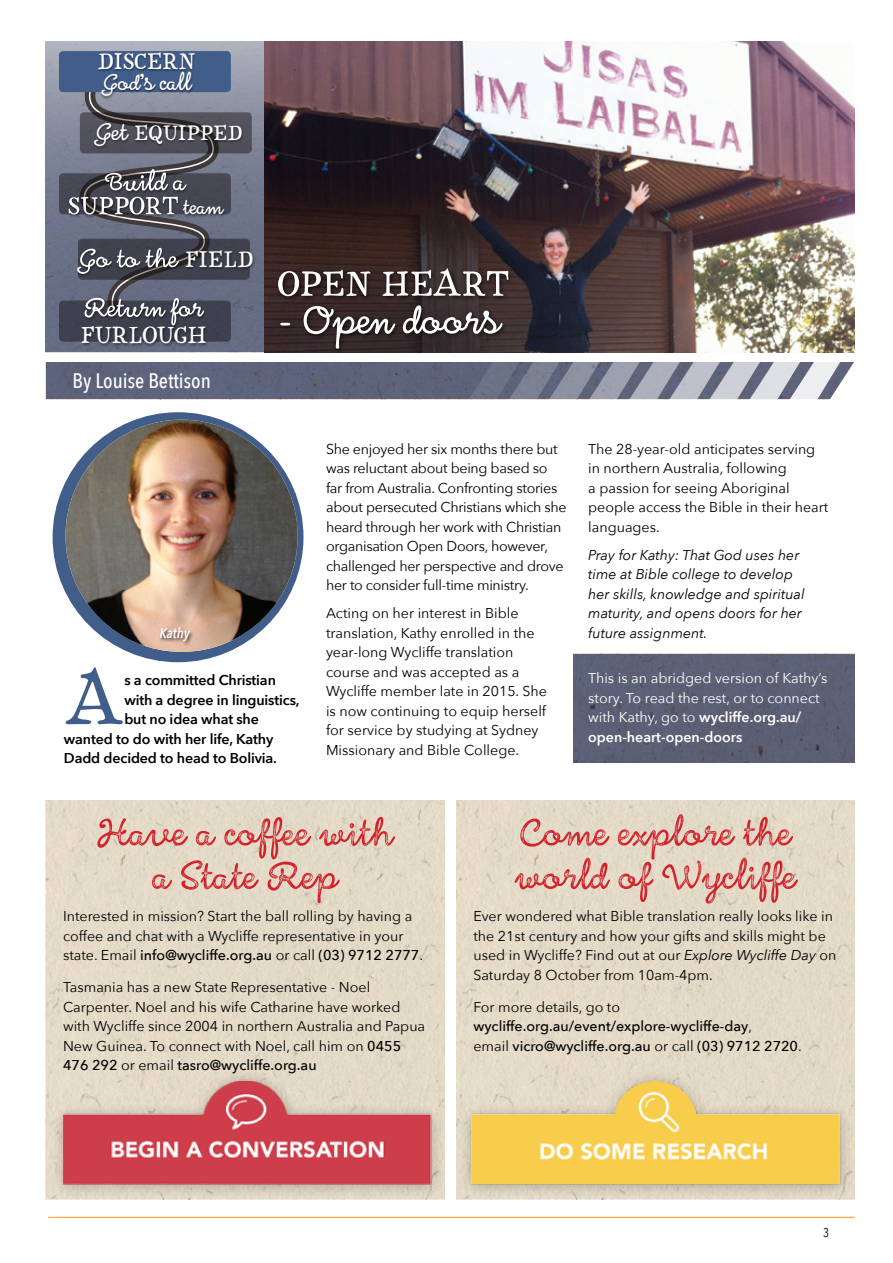
<style>
.page{position:relative;width:893px;height:1263px;background:#fff}
.page>*{position:absolute;margin:0;border:0;box-sizing:border-box;transform-origin:0 0}
.t1{font:152.1px "HMS Gilbert Serif";color:#415d89}
.t2{font:85.2px "HMS Gilbert Script";letter-spacing:-.005em;color:#fff}
.t3{font:79.5px "HMS Gilbert Script Printed";color:#d2222b}
.t4{font:73.5px "HMS Gilbert Serif";letter-spacing:-.02em;color:#fff}
.t5{font:54.15px/49.2px "HMS Gilbert Script";letter-spacing:-.005em;color:#fff}
.t6{font:52.05px "HMS Gilbert Serif";letter-spacing:-.02em;color:#fff}
.t7{font:49.5px "HMS Gilbert Serif";letter-spacing:-.02em;color:#fff}
.t8{font:48px "HMS Gilbert Serif";letter-spacing:-.02em;color:#fff}
.t9{font:47.1px "HMS Gilbert Script";letter-spacing:-.005em;color:#fff}
.t10{font:44.1px "HMS Gilbert Serif";letter-spacing:-.02em;color:#fff}
.t11{font:500 21px "Avenir Next Condensed";color:#fff}
.t12{font:14.25px/19.5px "Avenir Next";color:#000}
.t13{font:14.25px/19.5px "Avenir Next";letter-spacing:-.02em;color:#000}
.t14{font:italic 14.25px/19.5px "Avenir Next";color:#000}
.t15{font:600 14.25px "Avenir Next";letter-spacing:-.01em;color:#000}
.t16{font:14.25px/19.5px "Avenir Next";color:#fff}
.t17{font:500 14.25px/19.5px "Avenir Next";color:#000}
.t18{font:italic 600 14.25px "Avenir Next Condensed";letter-spacing:-.005em;color:#fff}
.t19{font:12.75px "Avenir Next Condensed";color:#000}
.s1{font-family:"HMS Gilbert Script";font-size:49.95px}
.s2{font-family:"HMS Gilbert Script";font-size:43.95px}
.s3{font-family:"HMS Gilbert Serif";font-size:47.85px}
.s4{font-weight:600}
.s5{font-weight:500}
.s6{font-style:italic}
.s7{font-weight:400}
</style>
<div class="page">
<div style="left:574px;top:654px;width:281px;height:109px;background:#5c5f75"></div>
<div style="left:46px;top:800px;width:399px;height:256px;background:#e3d9c7"></div>
<div style="left:456px;top:800px;width:399px;height:256px;background:#e3d9c7"></div>
<div style="left:46px;top:363px;width:422px;height:36px;background:#5d637b"></div>
<div style="left:53px;top:412px;width:250px;height:250px;background:#415d89;border-radius:50%"></div>
<img style="left:65px;top:420px;width:233px;height:232px;border-radius:116px">
<svg style="left:468px;top:362px;width:386px;height:38px;background:#969aa8"></svg>
<div style="left:158px;top:626px;width:37px;height:20px;background:#000;opacity:.75"></div>
<img style="left:45px;top:41px;width:219px;height:311px">
<img style="left:45px;top:1056px;width:400px;height:144px">
<img style="left:264px;top:41px;width:590px;height:311px">
<img style="left:456px;top:1056px;width:399px;height:144px">
<svg style="left:68px;top:92px;width:159px;height:209px;background:#717586"></svg>
<div style="left:59px;top:51px;width:172px;height:41px;background:#415d89;border-radius:4px"></div>
<div style="left:97px;top:52px;width:100px;height:47px;background:#000;opacity:.5"></div>
<svg style="left:80px;top:112px;width:172px;height:41px;background:#4e4c55"></svg>
<div style="left:93px;top:122px;width:152px;height:27px;background:#000;opacity:.5"></div>
<div style="left:59px;top:173px;width:172px;height:41px;background:#474855;border-radius:4px"></div>
<div style="left:67px;top:168px;width:161px;height:50px;background:#000;opacity:.5"></div>
<svg style="left:78px;top:239px;width:172px;height:41px;background:#40414d"></svg>
<div style="left:76px;top:247px;width:180px;height:30px;background:#000;opacity:.5"></div>
<div style="left:59px;top:301px;width:172px;height:41px;background:#3f404e;border-radius:4px"></div>
<div style="left:81px;top:297px;width:128px;height:50px;background:#000;opacity:.5"></div>
<div style="left:275px;top:266px;width:239px;height:88px;background:#000;opacity:.7"></div>
<hr style="left:48px;top:1217px;width:807px;height:1px;background:#f8961c">
<h3 class="t8" style="left:97px;top:25px;width:101px">DISCERN</h3>
<h3 class="t9" style="left:101px;top:46px;width:92px">God's call</h3>
<h3 class="t10" style="left:94px;top:99px;width:150px"><span class="s1">Get</span> EQUIPPED</h3>
<h3 class="t5" style="left:105px;top:147px;width:82px">Build a</h3>
<h3 class="t6" style="left:67px;top:166px;width:158px">SUPPORT <span class="s2">team</span></h3>
<h3 class="t5" style="left:77px;top:224px;width:178px">Go to the <span class="s3">FIELD<br></span>Return for</h3>
<h3 class="t7" style="left:80px;top:297px;width:129px">FURLOUGH</h3>
<h3 class="t11" style="left:73px;top:368px;width:140px">By Louise Bettison</h3>
<h3 class="t4" style="left:277px;top:227px;width:234px">OPEN HEART</h3>
<h2 class="t2" style="left:277px;top:254px;width:225px">- Open doors</h2>
<p class="t18" style="left:160px;top:624px;width:32px">Kathy</p>
<h1 class="t1" style="left:64px;top:583px;width:63px">A</h1>
<p class="t15" style="left:124px;top:671px;width:153px">s a committed Christian</p>
<p class="t15" style="left:124px;top:691px;width:177px">with a degree in linguistics,</p>
<p class="t15" style="left:124px;top:710px;width:136px">but no idea what she</p>
<p class="t15" style="left:64px;top:730px;width:211px">wanted to do with her life, Kathy</p>
<p class="t15" style="left:64px;top:749px;width:215px">Dadd decided to head to Bolivia.</p>
<p class="t13" style="left:326px;top:439px;width:242px">She enjoyed her six months there but was reluctant about being based so far from Australia. Confronting stories about persecuted Christians which she heard through her work with Christian organisation Open Doors, however, challenged her perspective and drove her to consider full-time ministry.</p>
<p class="t12" style="left:326px;top:603px;width:222px">Acting on her interest in Bible translation, Kathy enrolled in the year-long Wycliffe translation course and was accepted as a<br>Wycliffe member late in 2015. She is now continuing to equip herself for service by studying at Sydney<br>Missionary and Bible College.</p>
<p class="t12" style="left:588px;top:439px;width:242px">The 28-year-old anticipates serving in northern Australia, following<br>a passion for seeing Aboriginal people access the Bible in their heart languages.</p>
<p class="t14" style="left:588px;top:545px;width:218px">Pray for Kathy: That God uses her time at Bible college to develop her skills, knowledge and spiritual maturity, and opens doors for her future assignment.</p>
<p class="t16" style="left:588px;top:669px;width:241px">This is an abridged version of Kathy’s story. To read the rest, or to connect with Kathy, go to <span class="s4">wycliffe.org.au/ open-heart-open-doors</span></p>
<h3 class="t3" style="left:97px;top:771px;width:298px">Have a coffee with</h3>
<h3 class="t3" style="left:153px;top:815px;width:187px">a State Rep</h3>
<p class="t12" style="left:63px;top:906px;width:362px">Interested in mission? Start the ball rolling by having a coffee and chat with a Wycliffe representative in your state. Email <span class="s5">info@wycliffe.org.au</span> or call <span class="s5">(03) 9712 2777</span>.</p>
<p class="t12" style="left:63px;top:977px;width:364px">Tasmania has a new State Representative - Noel Carpenter. Noel and his wife Catharine have worked with Wycliffe since 2004 in northern Australia and Papua New Guinea. To connect with Noel, call him on <span class="s5">0455<br>476 292</span> or email <span class="s5">tasro@wycliffe.org.au</span></p>
<h3 class="t3" style="left:520px;top:771px;width:273px">Come explore the</h3>
<h3 class="t3" style="left:515px;top:815px;width:282px">world of Wycliffe</h3>
<p class="t12" style="left:473px;top:906px;width:365px">Ever wondered what Bible translation really looks like in the 21st century and how your gifts and skills might be used in Wycliffe? Find out at our <span class="s6">Explore Wycliffe Day</span> on Saturday 8 October from 10am-4pm.</p>
<p class="t17" style="left:473px;top:997px;width:330px"><span class="s7">For more details, go to </span>wycliffe.org.au/event/explore-wycliffe-day<span class="s7">,<br>email</span> vicro@wycliffe.org.au <span class="s7">or call</span> (03) 9712 2720<span class="s7">.</span></p>
<p class="t19" style="left:823px;top:1225px;width:7px">3</p>
</div>
